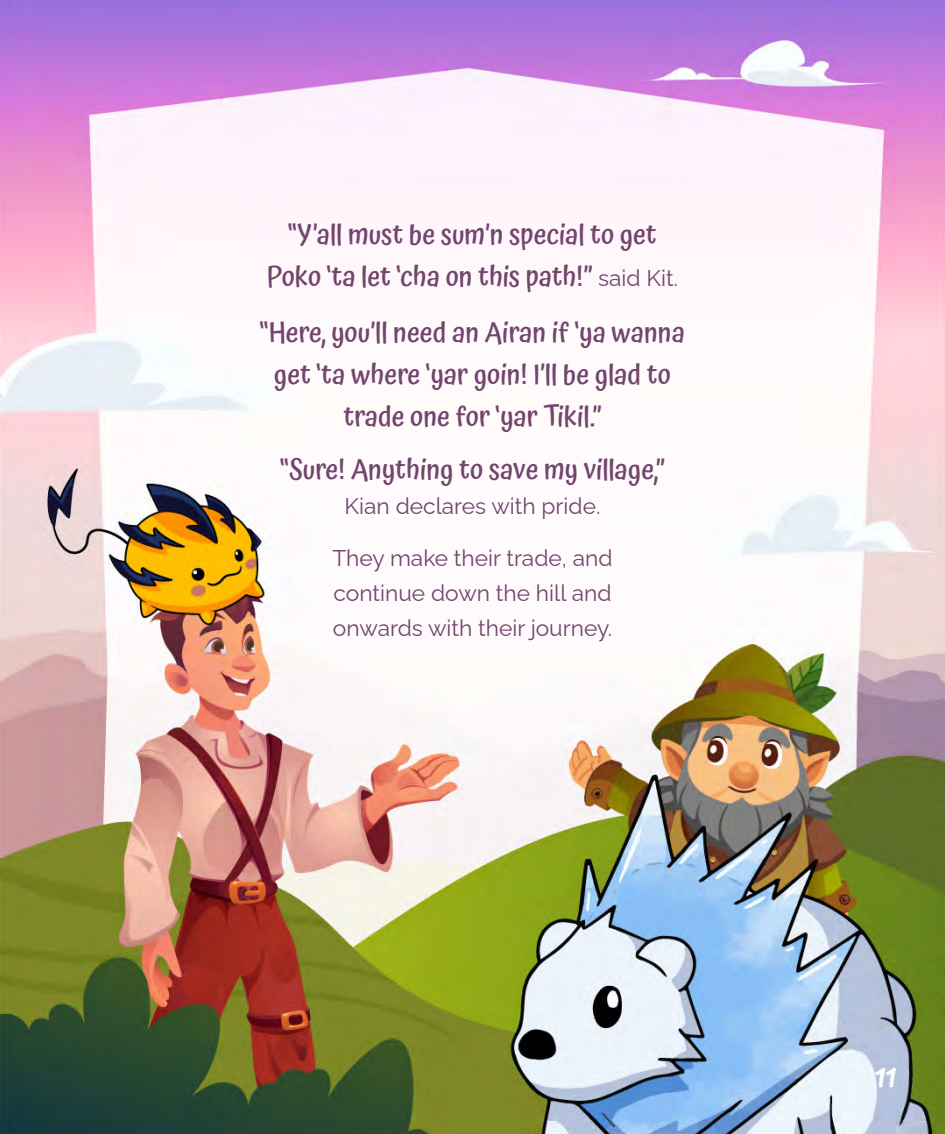
<style>
.page{position:relative;width:945px;height:1134px;background:#fff}
.page>*{position:absolute;margin:0;border:0;box-sizing:border-box;transform-origin:0 0}
.t1{font:500 28px/42px "Atma";color:#72456e;text-align:center}
.t2{font:600 26.25px "Atma";color:#fff}
.t3{font:100 22.75px/35px "Raleway";color:#72456e;text-align:justify}
.s1{font-family:"Raleway";font-weight:100;font-size:22.75px}
</style>
<div class="page">
<img style="left:0;top:0;width:945px;height:1134px">
<p class="t1" style="left:267px;top:216px;width:413px">“Y’all must be sum’n special to get<br>Poko ‘ta let ‘cha on this path!” <span class="s1">said Kit.</span></p>
<p class="t1" style="left:260px;top:314px;width:427px">“Here, you’ll need an Airan if ‘ya wanna get ‘ta where ‘yar goin! I’ll be glad to trade one for ‘yar Tikil.”</p>
<p class="t1" style="left:280px;top:450px;width:386px">“Sure! Anything to save my village,”</p>
<p class="t3" style="left:345px;top:486px;width:257px">Kian declares with pride.</p>
<p class="t3" style="left:332px;top:538px;width:282px">They make their trade, and continue down the hill and onwards with their journey.</p>
<p class="t2" style="left:875px;top:1058px;width:24px">11</p>
</div>
